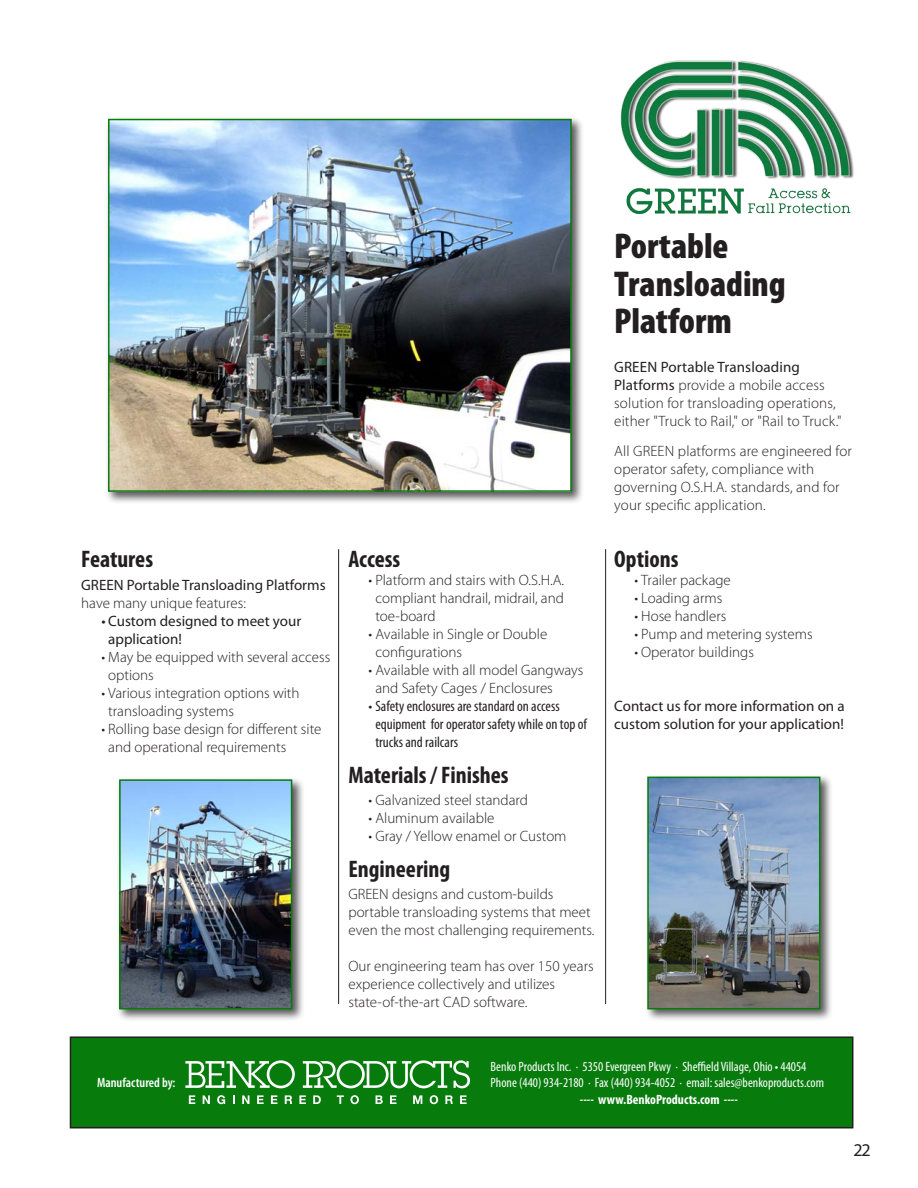
<style>
.page{position:relative;width:918px;height:1188px;background:#fff}
.page>*{position:absolute;margin:0;border:0;box-sizing:border-box;transform-origin:0 0}
.t1{font:900 condensed 36px "Myriad Pro";color:#231f20}
.t2{font:700 condensed 24px "Myriad Pro";color:#231f20}
.t3{font:18px "Myriad Pro";color:#231f20}
.t4{font:300 15px/18px "Myriad Pro";color:#231f20}
.t5{font:15px/18px "Myriad Pro";color:#231f20}
.t6{font:condensed 15px/18px "Myriad Pro";color:#231f20}
.t7{font:condensed 13.5px "Myriad Pro";color:#fff}
.t8{font:700 condensed 13.5px "Myriad Pro";color:#fff}
.t9{font:600 condensed 13.5px "Myriad Pro";color:#fff}
.s1{font-weight:300}
.s2{font-weight:400}
</style>
<div class="page">
<hr style="left:338px;top:549px;width:1px;height:455px;background:#231f20">
<hr style="left:605px;top:549px;width:1px;height:455px;background:#231f20">
<div style="left:116px;top:776px;width:189px;height:246px;background:#231f20;opacity:.75"></div>
<img style="left:122px;top:782px;width:167px;height:224px">
<div style="left:119px;top:779px;width:173px;height:230px;border:2px solid #087b0d"></div>
<div style="left:105px;top:116px;width:479px;height:388px;background:#231f20;opacity:.75"></div>
<img style="left:111px;top:122px;width:458px;height:367px">
<div style="left:108px;top:119px;width:464px;height:373px;border:2px solid #087b0d"></div>
<img style="left:620px;top:60px;width:234px;height:154px">
<div style="left:645px;top:774px;width:188px;height:248px;background:#231f20;opacity:.75"></div>
<img style="left:650px;top:780px;width:167px;height:226px">
<div style="left:647px;top:777px;width:173px;height:232px;border:2px solid #087b0d"></div>
<div style="left:70px;top:1037px;width:783px;height:91px;background:#087b0d"></div>
<div style="left:70px;top:1036px;width:783px;height:92px;border:2px solid #231f20"></div>
<svg style="left:303px;top:1060px;width:167px;height:28px"></svg>
<svg style="left:185px;top:1060px;width:110px;height:28px"></svg>
<svg style="left:189px;top:1095px;width:6px;height:9px"></svg>
<svg style="left:203px;top:1095px;width:7px;height:9px"></svg>
<svg style="left:217px;top:1095px;width:8px;height:9px"></svg>
<svg style="left:233px;top:1095px;width:2px;height:9px"></svg>
<svg style="left:242px;top:1095px;width:7px;height:9px"></svg>
<svg style="left:257px;top:1095px;width:7px;height:9px"></svg>
<svg style="left:271px;top:1095px;width:6px;height:9px"></svg>
<svg style="left:285px;top:1095px;width:7px;height:9px"></svg>
<svg style="left:299px;top:1095px;width:7px;height:9px"></svg>
<svg style="left:313px;top:1095px;width:8px;height:9px"></svg>
<svg style="left:337px;top:1095px;width:7px;height:9px"></svg>
<svg style="left:350px;top:1095px;width:9px;height:9px"></svg>
<svg style="left:376px;top:1095px;width:7px;height:9px"></svg>
<svg style="left:390px;top:1095px;width:7px;height:9px"></svg>
<svg style="left:413px;top:1095px;width:9px;height:9px"></svg>
<svg style="left:430px;top:1095px;width:8px;height:9px"></svg>
<svg style="left:445px;top:1095px;width:8px;height:9px"></svg>
<svg style="left:460px;top:1095px;width:7px;height:9px"></svg>
<p class="t2" style="left:81px;top:544px;width:73px">Features</p>
<p class="t5" style="left:81px;top:576px;width:246px">GREEN Portable Transloading Platforms <span class="s1">have many unique features:</span></p>
<p class="t5" style="left:108px;top:612px;width:195px;text-indent:-7px">• Custom designed to meet your application!</p>
<p class="t4" style="left:108px;top:648px;width:224px;text-indent:-7px">• May be equipped with several access options</p>
<p class="t4" style="left:108px;top:684px;width:193px;text-indent:-7px">• Various integration options with transloading systems</p>
<p class="t4" style="left:108px;top:720px;width:215px;text-indent:-7px">• Rolling base design for different site and operational requirements</p>
<p class="t2" style="left:348px;top:544px;width:53px">Access</p>
<p class="t4" style="left:375px;top:571px;width:190px;text-align:justify;text-indent:-7px">• Platform and stairs with O.S.H.A. compliant handrail, midrail, and toe-board</p>
<p class="t4" style="left:375px;top:625px;width:173px;text-indent:-7px">• Available in Single or Double configurations</p>
<p class="t4" style="left:375px;top:661px;width:210px;text-indent:-7px">• Available with all model Gangways and Safety Cages / Enclosures</p>
<p class="t6" style="left:375px;top:697px;width:213px;text-indent:-7px">• Safety enclosures are standard on access equipment for operator safety while on top of trucks and railcars</p>
<p class="t2" style="left:348px;top:760px;width:162px">Materials / Finishes</p>
<p class="t4" style="left:369px;top:792px;width:161px">• Galvanized steel standard</p>
<p class="t4" style="left:369px;top:810px;width:127px">• Aluminum available</p>
<p class="t4" style="left:369px;top:828px;width:199px">• Gray / Yellow enamel or Custom</p>
<p class="t2" style="left:348px;top:854px;width:103px">Engineering</p>
<p class="t4" style="left:348px;top:886px;width:248px">GREEN designs and custom-builds portable transloading systems that meet even the most challenging requirements.</p>
<p class="t4" style="left:348px;top:958px;width:247px">Our engineering team has over 150 years experience collectively and utilizes state-of-the-art CAD software.</p>
<p class="t1" style="left:614px;top:226px;width:116px">Portable</p>
<p class="t1" style="left:614px;top:264px;width:173px">Transloading</p>
<p class="t1" style="left:614px;top:301px;width:119px">Platform</p>
<p class="t4" style="left:614px;top:358px;width:229px"><span class="s2">GREEN Portable Transloading Platforms</span> provide a mobile access solution for transloading operations, either "Truck to Rail," or "Rail to Truck."</p>
<p class="t4" style="left:614px;top:442px;width:239px">All GREEN platforms are engineered for operator safety, compliance with governing O.S.H.A. standards, and for your specific application.</p>
<p class="t2" style="left:614px;top:544px;width:66px">Options</p>
<p class="t4" style="left:634px;top:571px;width:98px">• Trailer package</p>
<p class="t4" style="left:634px;top:589px;width:90px">• Loading arms</p>
<p class="t4" style="left:634px;top:607px;width:93px">• Hose handlers</p>
<p class="t4" style="left:634px;top:625px;width:180px">• Pump and metering systems</p>
<p class="t4" style="left:634px;top:643px;width:121px">• Operator buildings</p>
<p class="t5" style="left:614px;top:697px;width:232px">Contact us for more information on a custom solution for your application!</p>
<p class="t9" style="left:97px;top:1076px;width:80px">Manufactured by:</p>
<p class="t7" style="left:491px;top:1059px;width:317px">Benko Products Inc. · 5350 Evergreen Pkwy · Sheffield Village, Ohio • 44054</p>
<p class="t7" style="left:491px;top:1075px;width:335px">Phone (440) 934-2180 · Fax (440) 934-4052 · email: sales@benkoproducts.com</p>
<p class="t8" style="left:580px;top:1091px;width:160px">---- www.BenkoProducts.com ----</p>
<p class="t3" style="left:853px;top:1139px;width:19px">22</p>
</div>
